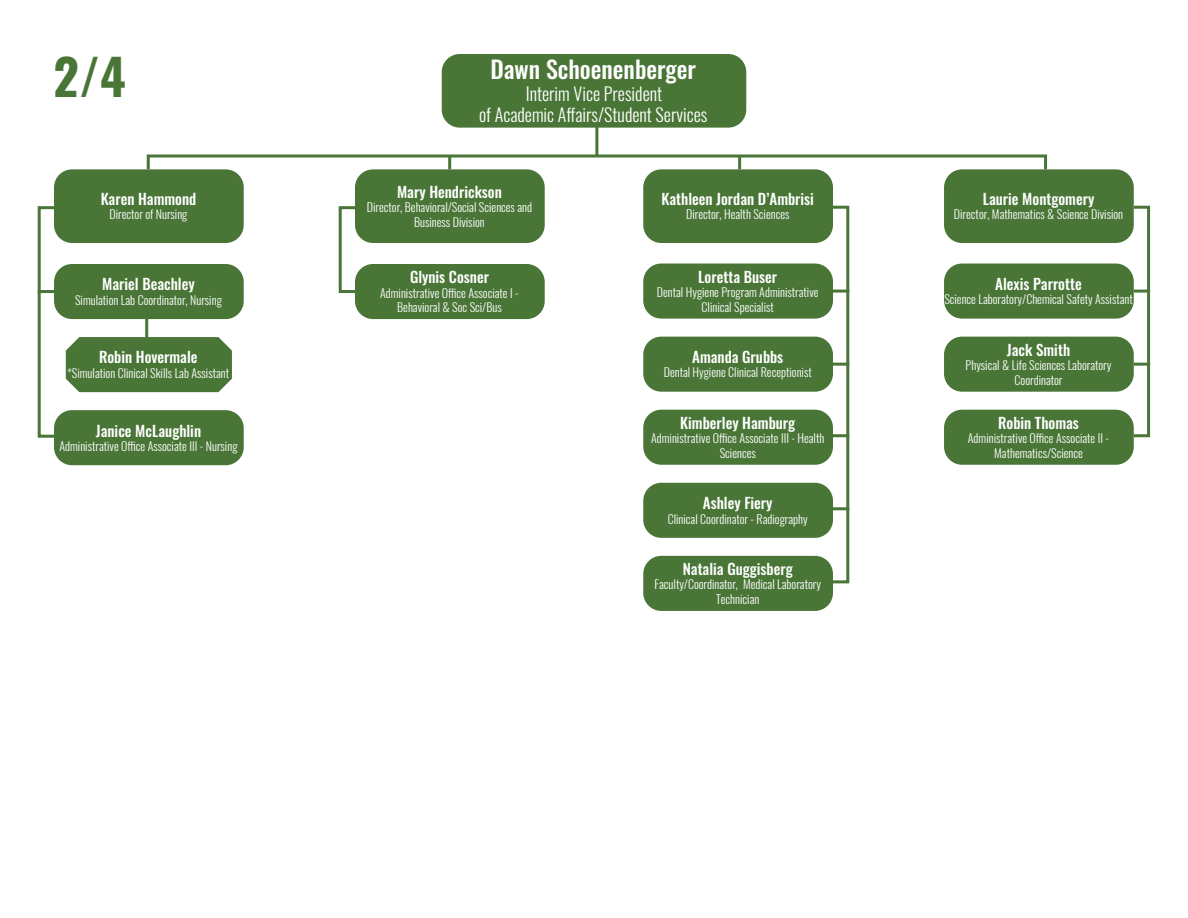
<style>
.page{position:relative;width:1188px;height:918px;background:#fff}
.page>*{position:absolute;margin:0;border:0;box-sizing:border-box;transform-origin:0 0}
.t1{font:700 49.5px "Oswald";color:#497637}
.t2{font:500 24px "Oswald";color:#fff}
.t3{font:300 18px/21.6px "Oswald";color:#fff;text-align:center}
.t4{font:500 15px "Oswald";color:#fff}
.t5{font:300 12px/14.4px "Oswald";color:#fff;text-align:center}
</style>
<div class="page">
<hr style="left:595px;top:99px;width:3px;height:57px;background:#497637">
<div style="left:442px;top:54px;width:304px;height:74px;background:#497637;border-radius:18px"></div>
<div style="left:147px;top:155px;width:900px;height:16px;border:3px solid #497637"></div>
<svg style="left:448px;top:156px;width:3px;height:13px"></svg>
<div style="left:355px;top:169px;width:190px;height:74px;background:#497637;border-radius:18px"></div>
<div style="left:355px;top:264px;width:190px;height:55px;background:#497637;border-radius:18px"></div>
<div style="left:339px;top:206px;width:18px;height:87px;border:3px solid #497637"></div>
<hr style="left:145px;top:300px;width:3px;height:60px;background:#497637">
<div style="left:54px;top:169px;width:190px;height:74px;background:#497637;border-radius:18px"></div>
<div style="left:54px;top:264px;width:190px;height:55px;background:#497637;border-radius:18px"></div>
<div style="left:66px;top:337px;width:166px;height:55px;background:#497637"></div>
<div style="left:54px;top:410px;width:190px;height:55px;background:#497637;border-radius:18px"></div>
<div style="left:38px;top:206px;width:18px;height:232px;border:3px solid #497637"></div>
<hr style="left:38px;top:290px;width:16px;height:3px;background:#497637">
<div style="left:944px;top:169px;width:190px;height:74px;background:#497637;border-radius:18px"></div>
<div style="left:944px;top:264px;width:190px;height:55px;background:#497637;border-radius:18px"></div>
<div style="left:944px;top:337px;width:190px;height:55px;background:#497637;border-radius:18px"></div>
<div style="left:944px;top:410px;width:190px;height:55px;background:#497637;border-radius:18px"></div>
<div style="left:1132px;top:206px;width:18px;height:231px;border:3px solid #497637"></div>
<hr style="left:1134px;top:290px;width:16px;height:3px;background:#497637">
<hr style="left:1134px;top:363px;width:16px;height:3px;background:#497637">
<svg style="left:738px;top:156px;width:3px;height:13px"></svg>
<div style="left:643px;top:169px;width:190px;height:74px;background:#497637;border-radius:18px"></div>
<div style="left:643px;top:264px;width:190px;height:55px;background:#497637;border-radius:18px"></div>
<div style="left:643px;top:337px;width:190px;height:55px;background:#497637;border-radius:18px"></div>
<div style="left:643px;top:410px;width:190px;height:55px;background:#497637;border-radius:18px"></div>
<div style="left:643px;top:483px;width:190px;height:55px;background:#497637;border-radius:18px"></div>
<div style="left:643px;top:556px;width:190px;height:55px;background:#497637;border-radius:18px"></div>
<div style="left:831px;top:206px;width:18px;height:377px;border:3px solid #497637"></div>
<hr style="left:833px;top:290px;width:16px;height:3px;background:#497637">
<hr style="left:833px;top:434px;width:16px;height:3px;background:#497637">
<hr style="left:833px;top:363px;width:16px;height:3px;background:#497637">
<hr style="left:833px;top:507px;width:16px;height:3px;background:#497637">
<h1 class="t1" style="left:53px;top:43px;width:75px">2/4</h1>
<p class="t4" style="left:101px;top:191px;width:97px">Karen Hammond</p>
<p class="t5" style="left:110px;top:207px;width:79px">Director of Nursing</p>
<p class="t4" style="left:102px;top:276px;width:94px">Mariel Beachley</p>
<p class="t5" style="left:75px;top:293px;width:148px">Simulation Lab Coordinator, Nursing</p>
<p class="t4" style="left:99px;top:350px;width:100px">Robin Hovermale</p>
<p class="t5" style="left:67px;top:366px;width:163px">*Simulation Clinical Skills Lab Assistant</p>
<p class="t4" style="left:96px;top:423px;width:107px">Janice McLaughlin</p>
<p class="t5" style="left:60px;top:439px;width:179px">Administrative Office Associate III - Nursing</p>
<h2 class="t2" style="left:490px;top:57px;width:207px">Dawn Schoenenberger</h2>
<h3 class="t3" style="left:479px;top:82px;width:230px">Interim Vice President<br>of Academic Affairs/Student Services</h3>
<p class="t4" style="left:397px;top:184px;width:106px">Mary Hendrickson</p>
<p class="t5" style="left:367px;top:200px;width:167px">Director, Behavioral/Social Sciences and<br>Business Division</p>
<p class="t4" style="left:410px;top:269px;width:80px">Glynis Cosner</p>
<p class="t5" style="left:380px;top:286px;width:140px">Administrative Office Associate I -<br>Behavioral &amp; Soc Sci/Bus</p>
<p class="t4" style="left:662px;top:191px;width:154px">Kathleen Jordan D’Ambrisi</p>
<p class="t5" style="left:686px;top:207px;width:105px">Director, Health Sciences</p>
<p class="t4" style="left:698px;top:269px;width:80px">Loretta Buser</p>
<p class="t5" style="left:657px;top:285px;width:163px">Dental Hygiene Program Administrative<br>Clinical Specialist</p>
<p class="t4" style="left:692px;top:349px;width:93px">Amanda Grubbs</p>
<p class="t5" style="left:664px;top:365px;width:149px">Dental Hygiene Clinical Receptionist</p>
<p class="t4" style="left:680px;top:415px;width:116px">Kimberley Hamburg</p>
<p class="t5" style="left:651px;top:431px;width:175px">Administrative Office Associate III - Health<br>Sciences</p>
<p class="t4" style="left:703px;top:495px;width:71px">Ashley Fiery</p>
<p class="t5" style="left:668px;top:512px;width:142px">Clinical Coordinator - Radiography</p>
<p class="t4" style="left:683px;top:561px;width:111px">Natalia Guggisberg</p>
<p class="t5" style="left:655px;top:577px;width:168px">Faculty/Coordinator, Medical Laboratory<br>Technician</p>
<p class="t4" style="left:983px;top:191px;width:113px">Laurie Montgomery</p>
<p class="t5" style="left:954px;top:207px;width:171px">Director, Mathematics &amp; Science Division</p>
<p class="t4" style="left:995px;top:276px;width:88px">Alexis Parrotte</p>
<p class="t5" style="left:944px;top:292px;width:190px">Science Laboratory/Chemical Safety Assistant</p>
<p class="t4" style="left:1007px;top:342px;width:65px">Jack Smith</p>
<p class="t5" style="left:966px;top:358px;width:147px">Physical &amp; Life Sciences Laboratory<br>Coordinator</p>
<p class="t4" style="left:998px;top:415px;width:82px">Robin Thomas</p>
<p class="t5" style="left:968px;top:431px;width:143px">Administrative Office Associate II -<br>Mathematics/Science</p>
</div>
